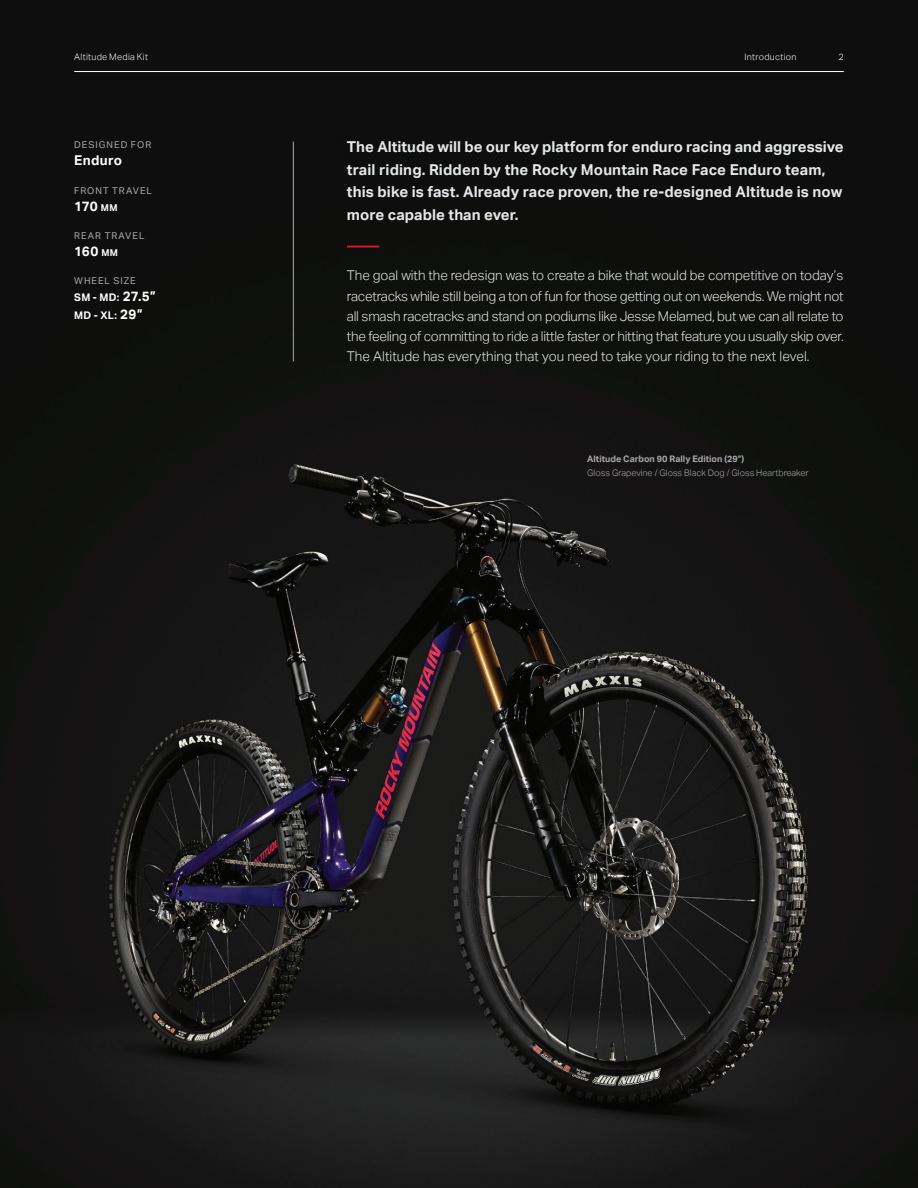
<style>
.page{position:relative;width:918px;height:1188px;background:#fff}
.page>*{position:absolute;margin:0;border:0;box-sizing:border-box;transform-origin:0 0}
.Basic_Bodycopy_-_8_2{font:700 15px/22.5px "Aktiv Grotesk";letter-spacing:.005em;color:#e6e7e9}
.Basic_Bodycopy_-_8_2-2{font:300 13.5px/20.2px "Aktiv Grotesk";letter-spacing:.005em;color:#e6e7e9;text-align:justify}
.C_-_Platform_Spec_Ba{font:700 13.5px/17.2px "Aktiv Grotesk";letter-spacing:.02em;color:#fff}
.C_-_Platform_Spec_Ba-2{font:9.3px "Aktiv Grotesk";letter-spacing:.11em;color:#a8a9ad}
.B_E_-_Photo_Credit{font:300 9px "Aktiv Grotesk";color:#a8a9ad}
.B_E_-_Photo_Credit-2{font:700 9px "Aktiv Grotesk";color:#a8a9ad}
.t1{font:300 9px "Aktiv Grotesk";letter-spacing:.035em;color:#fff}
.s1{font-size:9.45px}
.s2{font-size:10.5px}
</style>
<div class="page">
<img style="left:0;top:0;width:918px;height:1188px">
<hr style="left:347px;top:246px;width:32px;height:2px;background:#d0202f">
<hr style="left:293px;top:142px;width:1px;height:219px;background:#a8a9ad">
<hr style="left:74px;top:71px;width:770px;height:1px;background:#fff">
<p class="t1" style="left:74px;top:52px;width:75px">Altitude Media Kit</p>
<p class="t1" style="left:745px;top:52px;width:53px">Introduction</p>
<p class="t1" style="left:838px;top:52px;width:7px">2</p>
<p class="C_-_Platform_Spec_Ba-2" style="left:74px;top:140px;width:79px">DESIGNED FOR</p>
<p class="C_-_Platform_Spec_Ba" style="left:74px;top:152px;width:49px">Enduro</p>
<p class="C_-_Platform_Spec_Ba-2" style="left:74px;top:185px;width:79px">FRONT TRAVEL</p>
<p class="C_-_Platform_Spec_Ba" style="left:74px;top:197px;width:45px">170 <span class="s1">MM</span></p>
<p class="C_-_Platform_Spec_Ba-2" style="left:74px;top:230px;width:72px">REAR TRAVEL</p>
<p class="C_-_Platform_Spec_Ba" style="left:74px;top:243px;width:45px">160 <span class="s1">MM</span></p>
<p class="C_-_Platform_Spec_Ba-2" style="left:74px;top:275px;width:63px">WHEEL SIZE</p>
<p class="C_-_Platform_Spec_Ba" style="left:74px;top:288px;width:83px"><span class="s2">SM - MD</span><span class="s2">:</span> 27.5”<br><span class="s2">MD - XL:</span> 29”</p>
<p class="Basic_Bodycopy_-_8_2" style="left:347px;top:136px;width:498px">The Altitude will be our key platform for enduro racing and aggressive trail riding. Ridden by the Rocky Mountain Race Face Enduro team, this bike is fast. Already race proven, the re-designed Altitude is now more capable than ever.</p>
<p class="Basic_Bodycopy_-_8_2-2" style="left:347px;top:266px;width:498px">The goal with the redesign was to create a bike that would be competitive on today’s racetracks while still being a ton of fun for those getting out on weekends. We might not all smash racetracks and stand on podiums like Jesse Melamed, but we can all relate to the feeling of committing to ride a little faster or hitting that feature you usually skip over.<br>The Altitude has everything that you need to take your riding to the next level.</p>
<p class="B_E_-_Photo_Credit-2" style="left:587px;top:454px;width:159px">Altitude Carbon 90 Rally Edition (29”)</p>
<p class="B_E_-_Photo_Credit" style="left:587px;top:468px;width:223px">Gloss Grapevine / Gloss Black Dog / Gloss Heartbreaker</p>
</div>
